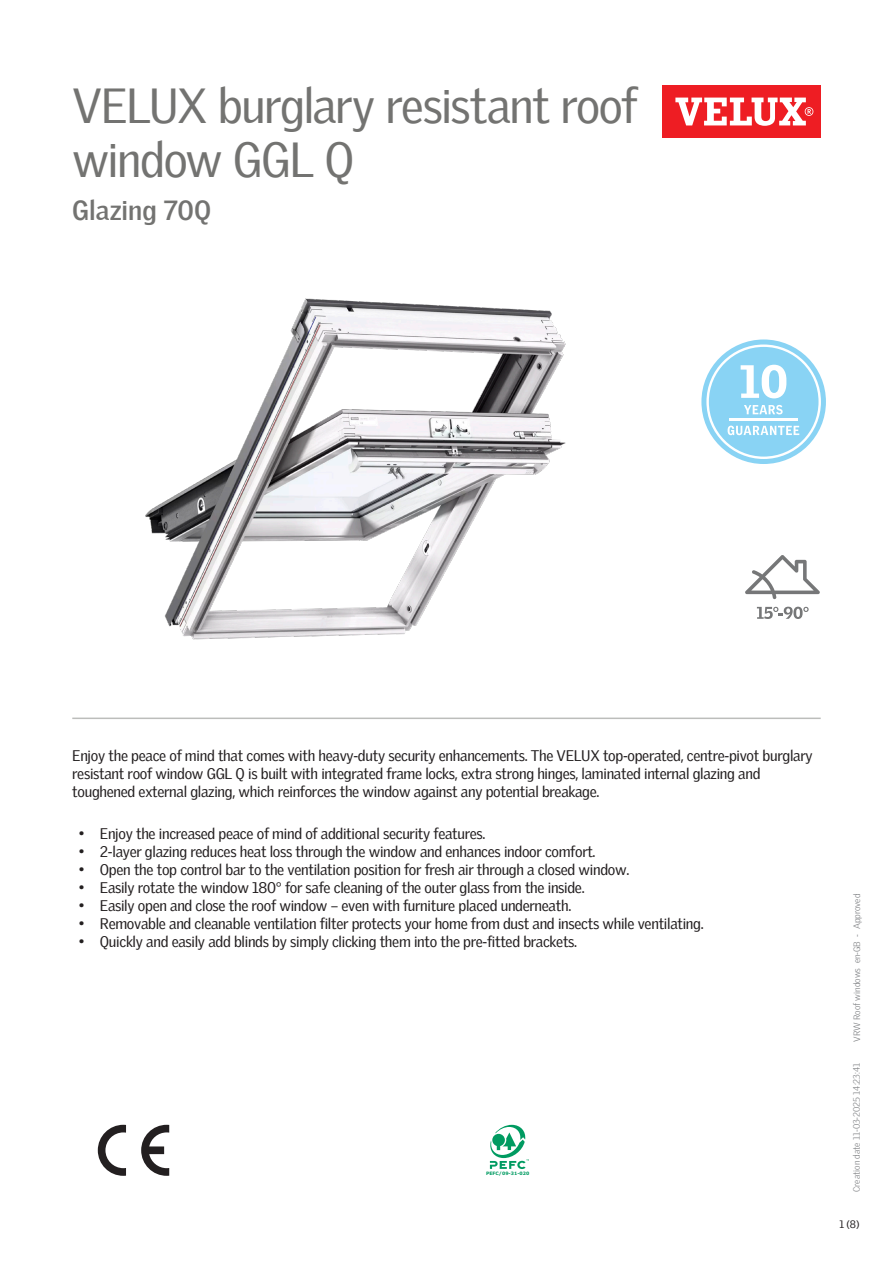
<style>
.page{position:relative;width:893px;height:1263px;background:#fff}
.page>*{position:absolute;margin:0;border:0;box-sizing:border-box;transform-origin:0 0}
.Headline{font:48px/54px "Velux Gothic";letter-spacing:-.03em;color:#737371}
.t1{font:700 27px "Velux Gothic";color:#737371}
.Body_Regular{font:15px/18px "Velux Gothic";letter-spacing:-.02em;color:#231f20}
.t2{font:10.5px "Velux Gothic";color:#231f20}
.t3{font:300 9px "Velux Gothic";color:#7c7e81}
.t4{font:700 4.65px "Verdana";color:#009b61}
</style>
<div class="page">
<div style="left:662px;top:85px;width:159px;height:53px;background:#ee1d23"></div>
<svg style="left:675px;top:98px;width:138px;height:28px"></svg>
<hr style="left:72px;top:717px;width:749px;height:2px;background:#bcbdbb">
<svg style="left:745px;top:555px;width:75px;height:44px"></svg>
<svg style="left:757px;top:607px;width:52px;height:12px"></svg>
<svg style="left:141px;top:1125px;width:28px;height:51px"></svg>
<svg style="left:98px;top:1125px;width:28px;height:51px"></svg>
<svg style="left:490px;top:1125px;width:39px;height:44px"></svg>
<svg style="left:701px;top:339px;width:125px;height:125px"></svg>
<img style="left:145px;top:298px;width:421px;height:342px">
<p class="Headline" style="left:72px;top:74px;width:567px">VELUX burglary resistant roof window GGL Q</p>
<p class="t1" style="left:72px;top:190px;width:140px">Glazing 70Q</p>
<p class="Body_Regular" style="left:72px;top:745px;width:742px">Enjoy the peace of mind that comes with heavy-duty security enhancements. The VELUX top-operated, centre-pivot burglary resistant roof window GGL Q is built with integrated frame locks, extra strong hinges, laminated internal glazing and toughened external glazing, which reinforces the window against any potential breakage.</p>
<p class="Body_Regular" style="left:79px;top:823px;width:408px">• Enjoy the increased peace of mind of additional security features.</p>
<p class="Body_Regular" style="left:79px;top:841px;width:518px">• 2-layer glazing reduces heat loss through the window and enhances indoor comfort.</p>
<p class="Body_Regular" style="left:79px;top:859px;width:552px">• Open the top control bar to the ventilation position for fresh air through a closed window.</p>
<p class="Body_Regular" style="left:79px;top:877px;width:508px">• Easily rotate the window 180° for safe cleaning of the outer glass from the inside.</p>
<p class="Body_Regular" style="left:79px;top:895px;width:494px">• Easily open and close the roof window – even with furniture placed underneath.</p>
<p class="Body_Regular" style="left:79px;top:913px;width:627px">• Removable and cleanable ventilation filter protects your home from dust and insects while ventilating.</p>
<p class="Body_Regular" style="left:79px;top:931px;width:500px">• Quickly and easily add blinds by simply clicking them into the pre-fitted brackets.</p>
<p class="t4" style="left:486px;top:1170px;width:45px">PEFC/09-31-020</p>
<p class="t3" style="left:850px;top:1042px;width:149px;rotate:-90deg">VRW Roof windows en-GB - Approved</p>
<p class="t3" style="left:850px;top:1192px;width:130px;rotate:-90deg">Creation date 11-03-2025 14:23:41</p>
<p class="t2" style="left:839px;top:1216px;width:22px">1 (8)</p>
</div>
